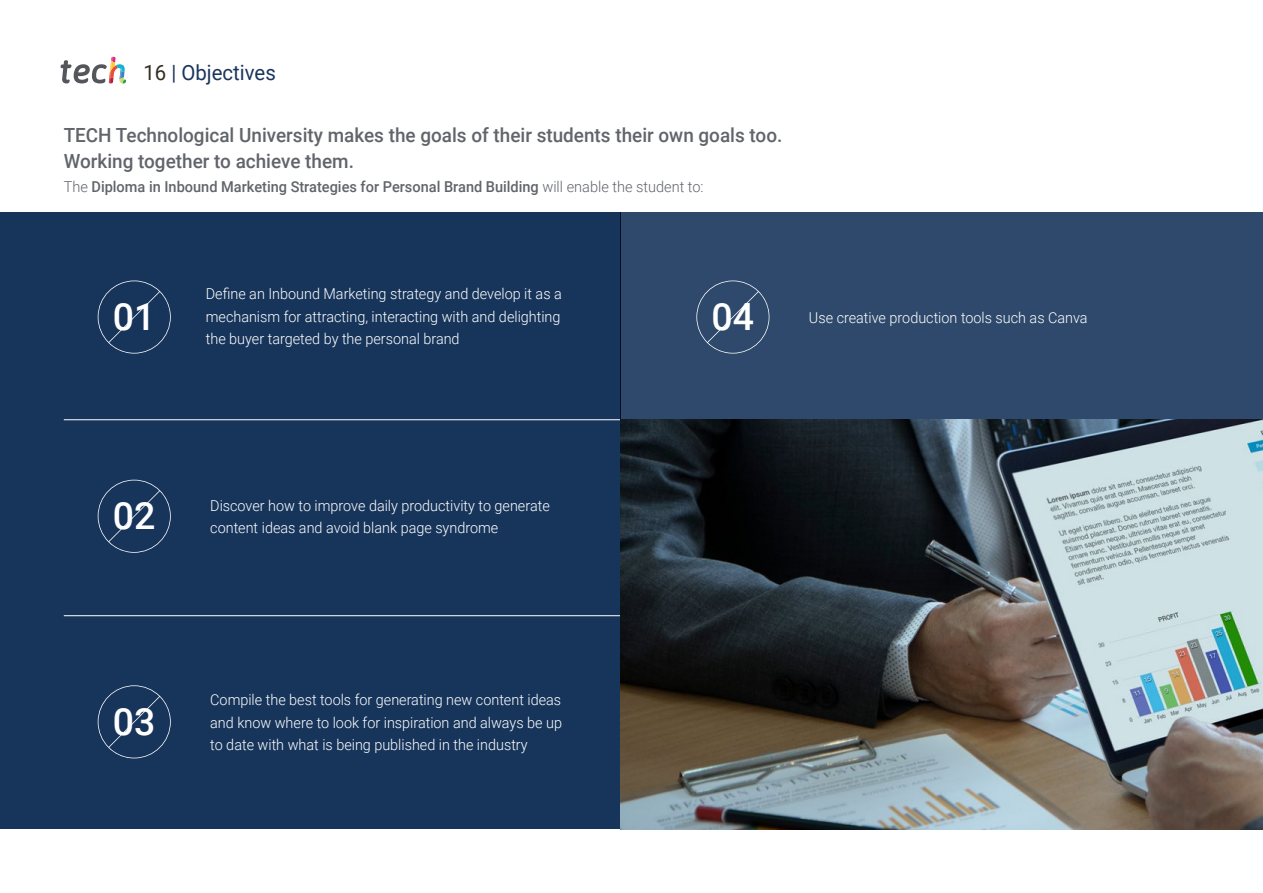
<style>
.page{position:relative;width:1263px;height:893px;background:#fff}
.page>*{position:absolute;margin:0;border:0;box-sizing:border-box;transform-origin:0 0}
.t1{font:500 37.5px "Roboto";color:#fff}
.t2{font:21px "Roboto";color:#1a355c}
.t3{font:500 19.5px/25.5px "Roboto";color:#61646a}
.t4{font:300 15px/22.5px "Roboto";color:#fff;text-align:justify;scale:.96 1}
.t5{font:500 15px "Roboto";color:#61646a}
.s1{color:#312e20}
.s2{font-weight:300}
</style>
<div class="page">
<svg style="left:61px;top:57px;width:65px;height:27px"></svg>
<div style="left:0;top:213px;width:621px;height:616px;background:#17355b"></div>
<div style="left:621px;top:213px;width:642px;height:616px;background:#2e496b"></div>
<svg style="left:98px;top:281px;width:73px;height:73px"></svg>
<svg style="left:98px;top:685px;width:73px;height:73px"></svg>
<svg style="left:98px;top:480px;width:73px;height:73px"></svg>
<svg style="left:696px;top:281px;width:73px;height:73px"></svg>
<hr style="left:64px;top:419px;width:1199px;height:1px;background:#fff">
<hr style="left:64px;top:615px;width:1199px;height:1px;background:#fff">
<img style="left:621px;top:420px;width:642px;height:409px">
<h2 class="t2" style="left:144px;top:57px;width:134px"><span class="s1">16</span> | Objectives</h2>
<h3 class="t3" style="left:64px;top:122px;width:720px">TECH Technological University makes the goals of their students their own goals too.<br>Working together to achieve them.</h3>
<p class="t5" style="left:64px;top:176px;width:641px"><span class="s2">The</span> Diploma in Inbound Marketing Strategies for Personal Brand Building <span class="s2">will enable the student to:</span></p>
<h1 class="t1" style="left:113px;top:290px;width:44px">01</h1>
<p class="t4" style="left:206px;top:282px;width:372px">Define an Inbound Marketing strategy and develop it as a mechanism for attracting, interacting with and delighting the buyer targeted by the personal brand</p>
<h1 class="t1" style="left:113px;top:489px;width:44px">02</h1>
<p class="t4" style="left:210px;top:493px;width:355px">Discover how to improve daily productivity to generate</p>
<p class="t4" style="left:210px;top:516px;width:302px">content ideas and avoid blank page syndrome</p>
<h1 class="t1" style="left:113px;top:695px;width:44px">03</h1>
<p class="t4" style="left:210px;top:688px;width:368px">Compile the best tools for generating new content ideas and know where to look for inspiration and always be up to date with what is being published in the industry</p>
<h1 class="t1" style="left:712px;top:290px;width:44px">04</h1>
<p class="t4" style="left:809px;top:306px;width:292px">Use creative production tools such as Canva</p>
</div>
